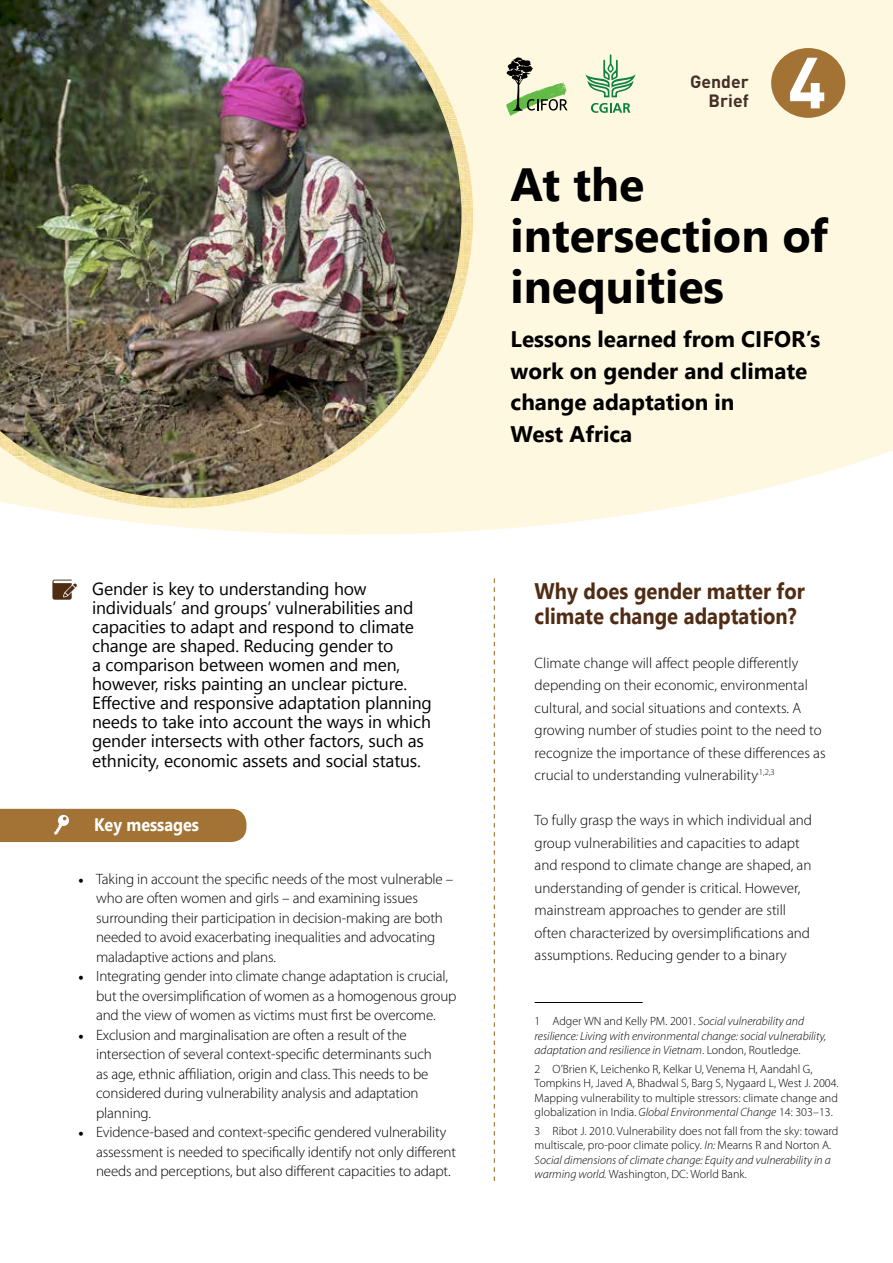
<style>
.page{position:relative;width:893px;height:1263px;background:#fff}
.page>*{position:absolute;margin:0;border:0;box-sizing:border-box;transform-origin:0 0}
.t1{font:700 71.1px "DIN Pro";color:#fff}
.t2{font:700 46.5px/51px "Segoe UI";color:#000}
.t3{font:700 22.5px/31.5px "Segoe UI";color:#000}
.t4{font:700 22.5px/25.5px "Segoe UI";color:#512c14;scale:.9 1}
.t5{font:700 18px "Segoe UI";color:#fff;scale:.9 1}
.t6{font:17.55px/19px "Segoe UI";letter-spacing:-.01em;color:#000}
.t7{font:700 17.55px/19.4px "DIN Pro";color:#442e25;text-align:right}
.t8{font:300 15px/19.5px "Myriad Pro";letter-spacing:-.01em;color:#000}
.t9{font:300 12px/14.4px "Myriad Pro";color:#000}
.t10{font:italic 300 12px/14.4px "Myriad Pro";color:#000}
.s1{font-family:"Minion Pro";font-weight:400}
.s2{font-style:normal}
.s3{font-style:italic}
</style>
<div class="page">
<svg style="left:36px;top:0;width:857px;height:535px;background:#fef8e3"></svg>
<img style="left:0;top:0;width:473px;height:508px">
<img style="left:0;top:0;width:461px;height:498px">
<div style="left:771px;top:48px;width:74px;height:70px;background:#a27334;border-radius:50%"></div>
<svg style="left:494px;top:578px;width:1px;height:603px"></svg>
<svg style="left:52px;top:580px;width:25px;height:20px"></svg>
<hr style="left:535px;top:1002px;width:108px;height:1px;background:#000">
<svg style="left:506px;top:57px;width:62px;height:59px;background:#b8c4a0"></svg>
<svg style="left:585px;top:54px;width:50px;height:43px;background:#c5dcbb"></svg>
<svg style="left:591px;top:103px;width:39px;height:10px"></svg>
<div style="left:0;top:808px;width:246px;height:34px;background:#a27334"></div>
<p class="t7" style="left:690px;top:71px;width:60px">Gender<br>Brief</p>
<h1 class="t1" style="left:788px;top:34px;width:40px">4</h1>
<h2 class="t2" style="left:510px;top:159px;width:319px">At the intersection of inequities</h2>
<h3 class="t3" style="left:510px;top:323px;width:311px">Lessons learned from CIFOR’s work on gender and climate change adaptation in<br>West Africa</h3>
<p class="t6" style="left:92px;top:579px;width:341px">Gender is key to understanding how individuals’ and groups’ vulnerabilities and capacities to adapt and respond to climate change are shaped. Reducing gender to<br>a comparison between women and men, however, risks painting an unclear picture.<br>Effective and responsive adaptation planning needs to take into account the ways in which gender intersects with other factors, such as ethnicity, economic assets and social status.</p>
<p class="t5" style="left:94px;top:810px;width:118px">Key messages</p>
<p class="t8" style="left:96px;top:869px;width:359px;text-indent:-18px"><span class="s1">•</span> Taking in account the specific needs of the most vulnerable – who are often women and girls – and examining issues surrounding their participation in decision-making are both needed to avoid exacerbating inequalities and advocating maladaptive actions and plans.</p>
<p class="t8" style="left:96px;top:966px;width:362px;text-indent:-18px"><span class="s1">•</span> Integrating gender into climate change adaptation is crucial, but the oversimplification of women as a homogenous group and the view of women as victims must first be overcome.</p>
<p class="t8" style="left:96px;top:1025px;width:337px;text-indent:-18px"><span class="s1">•</span> Exclusion and marginalisation are often a result of the intersection of several context-specific determinants such as age, ethnic affiliation, origin and class. This needs to be considered during vulnerability analysis and adaptation planning.</p>
<p class="t8" style="left:96px;top:1122px;width:362px;text-indent:-18px"><span class="s1">•</span> Evidence-based and context-specific gendered vulnerability assessment is needed to specifically identify not only different needs and perceptions, but also different capacities to adapt.</p>
<h3 class="t4" style="left:535px;top:578px;width:302px">Why does gender matter for climate change adaptation?</h3>
<p class="t8" style="left:535px;top:651px;width:292px;line-height:22.5px">Climate change will affect people differently depending on their economic, environmental cultural, and social situations and contexts. A growing number of studies point to the need to recognize the importance of these differences as crucial to understanding vulnerability<sup>.1,2,3</sup></p>
<p class="t8" style="left:535px;top:809px;width:279px;line-height:22.5px">To fully grasp the ways in which individual and group vulnerabilities and capacities to adapt and respond to climate change are shaped, an understanding of gender is critical. However, mainstream approaches to gender are still often characterized by oversimplifications and assumptions. Reducing gender to a binary</p>
<p class="t10" style="left:535px;top:1014px;width:293px"><span class="s2">1 Adger WN and Kelly PM. 2001.</span> Social vulnerability and resilience: Living with environmental change: social vulnerability, adaptation and resilience in Vietnam<span class="s2">. London, Routledge.</span></p>
<p class="t9" style="left:535px;top:1061px;width:306px">2 O’Brien K, Leichenko R, Kelkar U, Venema H, Aandahl G, Tompkins H, Javed A, Bhadwal S, Barg S, Nygaard L, West J. 2004.<br>Mapping vulnerability to multiple stressors: climate change and globalization in India. <span class="s3">Global Environmental Change</span> 14: 303–13.</p>
<p class="t9" style="left:535px;top:1123px;width:305px">3 Ribot J. 2010. Vulnerability does not fall from the sky: toward multiscale, pro-poor climate policy. <span class="s3">In:</span> Mearns R and Norton A.<br><span class="s3">Social dimensions of climate change: Equity and vulnerability in a warming world.</span> Washington, DC: World Bank.</p>
</div>
